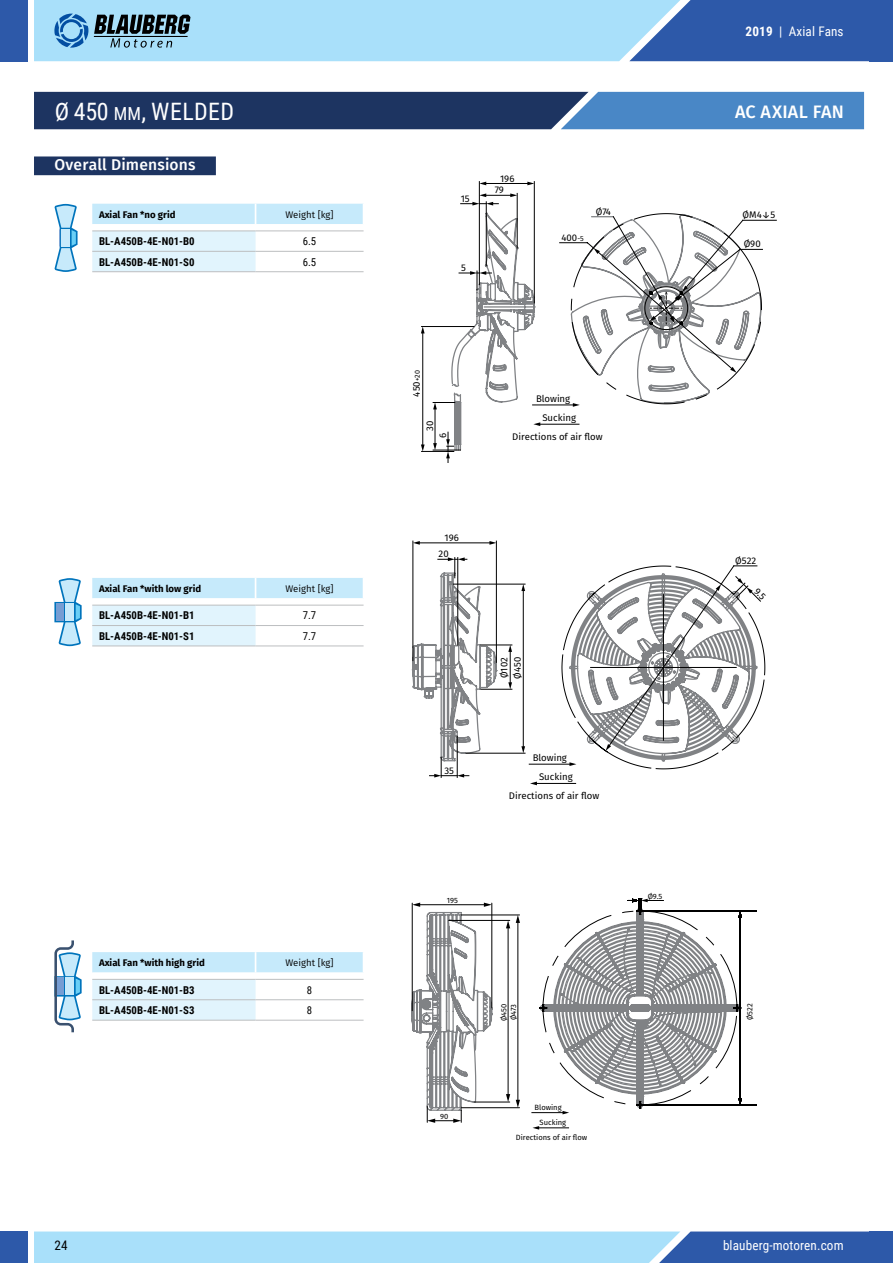
<style>
.page{position:relative;width:893px;height:1263px;background:#fff}
.page>*{position:absolute;margin:0;border:0;box-sizing:border-box;transform-origin:0 0}
.M__TOP_title{font:24px "Roboto Condensed";letter-spacing:.015em;color:#fff}
.M__SECTION{font:500 18px "Fira Sans";letter-spacing:.015em;color:#fff}
.M__SUB_title{font:500 15.6px "Fira Sans";letter-spacing:.01em;color:#fff}
.t1{font:13.2px "Roboto Condensed";letter-spacing:.01em;color:#fff}
.t2{font:13.2px "Roboto Condensed";color:#000}
.M__TAB_body_L{font:700 10.8px "Roboto Condensed";color:#000}
.M__TAB_body{font:10.8px "Roboto Condensed";color:#000}
.t3{font:9.6px/18.3px "Fira Sans";color:#000}
.M__TAB_head_L{font:700 9.6px "Fira Sans";color:#000}
.M__TAB_head{font:9.6px "Fira Sans";color:#000}
.t4{font:7.65px/9.6px "Fira Sans";color:#000}
.s1{font-weight:700}
.s2{font-size:18px}
.s3{font-size:7.2px}
</style>
<div class="page">
<svg style="left:34px;top:92px;width:830px;height:37px;background:#2e5285"></svg>
<div style="left:34px;top:156px;width:182px;height:19px;background:#1d3461"></div>
<svg style="left:92px;top:204px;width:272px;height:67px"></svg>
<hr style="left:256px;top:271px;width:108px;height:1px;background:#bcbec0">
<hr style="left:92px;top:271px;width:164px;height:1px;background:#bcbec0">
<hr style="left:92px;top:230px;width:164px;height:1px;background:#bcbec0">
<hr style="left:256px;top:230px;width:108px;height:1px;background:#bcbec0">
<svg style="left:54px;top:204px;width:24px;height:68px"></svg>
<hr style="left:435px;top:408px;width:1px;height:36px;background:#000">
<svg style="left:433px;top:432px;width:27px;height:30px"></svg>
<hr style="left:422px;top:332px;width:1px;height:114px;background:#000">
<svg style="left:421px;top:326px;width:4px;height:7px"></svg>
<svg style="left:421px;top:444px;width:4px;height:7px"></svg>
<hr style="left:422px;top:451px;width:32px;height:1px;background:#000">
<hr style="left:422px;top:326px;width:52px;height:1px;background:#000">
<hr style="left:539px;top:424px;width:40px;height:1px;background:#000">
<svg style="left:533px;top:422px;width:7px;height:4px"></svg>
<hr style="left:533px;top:405px;width:41px;height:1px;background:#000">
<hr style="left:517px;top:193px;width:1px;height:55px;background:#000">
<svg style="left:461px;top:193px;width:56px;height:13px"></svg>
<hr style="left:486px;top:202px;width:1px;height:64px;background:#000">
<hr style="left:485px;top:183px;width:44px;height:1px;background:#000">
<svg style="left:480px;top:182px;width:6px;height:3px"></svg>
<svg style="left:527px;top:182px;width:7px;height:3px"></svg>
<hr style="left:534px;top:182px;width:1px;height:121px;background:#000">
<hr style="left:479px;top:182px;width:1px;height:103px;background:#000">
<svg style="left:433px;top:212px;width:103px;height:197px"></svg>
<hr style="left:743px;top:220px;width:33px;height:1px;background:#000">
<svg style="left:559px;top:213px;width:203px;height:194px"></svg>
<svg style="left:92px;top:578px;width:272px;height:67px"></svg>
<hr style="left:256px;top:645px;width:108px;height:1px;background:#bcbec0">
<hr style="left:92px;top:645px;width:164px;height:1px;background:#bcbec0">
<hr style="left:92px;top:605px;width:164px;height:1px;background:#bcbec0">
<hr style="left:256px;top:605px;width:108px;height:1px;background:#bcbec0">
<svg style="left:54px;top:578px;width:28px;height:68px"></svg>
<svg style="left:92px;top:952px;width:272px;height:68px"></svg>
<hr style="left:256px;top:1020px;width:108px;height:1px;background:#bcbec0">
<hr style="left:92px;top:1020px;width:164px;height:1px;background:#bcbec0">
<hr style="left:92px;top:979px;width:164px;height:1px;background:#bcbec0">
<hr style="left:256px;top:979px;width:108px;height:1px;background:#bcbec0">
<svg style="left:54px;top:940px;width:28px;height:92px"></svg>
<svg style="left:412px;top:572px;width:114px;height:185px"></svg>
<svg style="left:438px;top:557px;width:29px;height:21px"></svg>
<hr style="left:457px;top:558px;width:1px;height:87px;background:#000">
<hr style="left:523px;top:590px;width:1px;height:157px;background:#000">
<svg style="left:521px;top:746px;width:4px;height:7px"></svg>
<svg style="left:521px;top:585px;width:4px;height:6px"></svg>
<hr style="left:453px;top:584px;width:72px;height:1px;background:#000">
<hr style="left:466px;top:753px;width:59px;height:1px;background:#000">
<svg style="left:429px;top:757px;width:40px;height:20px"></svg>
<hr style="left:457px;top:736px;width:1px;height:41px;background:#000">
<hr style="left:419px;top:542px;width:72px;height:1px;background:#000">
<svg style="left:489px;top:541px;width:7px;height:4px"></svg>
<svg style="left:414px;top:541px;width:6px;height:4px"></svg>
<hr style="left:413px;top:541px;width:1px;height:120px;background:#000">
<hr style="left:496px;top:541px;width:1px;height:121px;background:#000">
<hr style="left:510px;top:651px;width:1px;height:33px;background:#000">
<svg style="left:508px;top:646px;width:4px;height:6px"></svg>
<svg style="left:508px;top:682px;width:4px;height:7px"></svg>
<hr style="left:481px;top:689px;width:31px;height:1px;background:#000">
<hr style="left:481px;top:645px;width:31px;height:1px;background:#000">
<hr style="left:536px;top:783px;width:40px;height:1px;background:#000">
<svg style="left:530px;top:781px;width:7px;height:4px"></svg>
<hr style="left:529px;top:764px;width:42px;height:1px;background:#000">
<hr style="left:640px;top:1104px;width:116px;height:1px;background:#000">
<hr style="left:640px;top:911px;width:116px;height:1px;background:#000">
<svg style="left:412px;top:902px;width:82px;height:221px"></svg>
<hr style="left:491px;top:903px;width:1px;height:105px;background:#000">
<hr style="left:412px;top:903px;width:1px;height:108px;background:#000">
<hr style="left:517px;top:921px;width:1px;height:180px;background:#000">
<svg style="left:516px;top:915px;width:4px;height:8px"></svg>
<svg style="left:516px;top:1100px;width:4px;height:8px"></svg>
<hr style="left:461px;top:1107px;width:58px;height:1px;background:#000">
<hr style="left:461px;top:914px;width:58px;height:1px;background:#000">
<hr style="left:508px;top:927px;width:1px;height:168px;background:#000">
<svg style="left:506px;top:921px;width:4px;height:7px"></svg>
<svg style="left:506px;top:1094px;width:4px;height:8px"></svg>
<hr style="left:475px;top:1102px;width:35px;height:1px;background:#000">
<hr style="left:449px;top:920px;width:61px;height:1px;background:#000">
<hr style="left:538px;top:1127px;width:31px;height:1px;background:#000">
<svg style="left:532px;top:1126px;width:7px;height:3px"></svg>
<hr style="left:532px;top:1112px;width:32px;height:1px;background:#000">
<svg style="left:539px;top:898px;width:203px;height:216px"></svg>
<svg style="left:34px;top:1231px;width:859px;height:32px;background:#8cbfe5"></svg>
<div style="left:0;top:0;width:27px;height:61px;background:#2d59a9"></div>
<div style="left:0;top:1231px;width:27px;height:32px;background:#2d59a9"></div>
<svg style="left:34px;top:0;width:859px;height:61px;background:#82b4dc"></svg>
<svg style="left:561px;top:565px;width:205px;height:204px"></svg>
<h3 class="t1" style="left:746px;top:22px;width:100px"><span class="s1">2019</span> | Axial Fans</h3>
<p class="M__TOP_title" style="left:55px;top:94px;width:181px">Ø 450 <span class="s2">MM</span>, WELDED</p>
<p class="M__SECTION" style="left:735px;top:99px;width:110px">AC AXIAL FAN</p>
<p class="M__SUB_title" style="left:54px;top:154px;width:143px">Overall Dimensions</p>
<p class="M__TAB_head_L" style="left:99px;top:208px;width:78px">Axial Fan *no grid</p>
<p class="M__TAB_head" style="left:285px;top:207px;width:50px">Weight [kg]</p>
<p class="M__TAB_body_L" style="left:99px;top:234px;width:97px">BL-A450B-4E-N01-B0</p>
<p class="M__TAB_body" style="left:303px;top:234px;width:15px">6.5</p>
<p class="M__TAB_body_L" style="left:99px;top:254px;width:97px">BL-A450B-4E-N01-S0</p>
<p class="M__TAB_body" style="left:303px;top:254px;width:15px">6.5</p>
<p class="M__TAB_head_L" style="left:99px;top:582px;width:104px">Axial Fan *with low grid</p>
<p class="M__TAB_head" style="left:285px;top:581px;width:50px">Weight [kg]</p>
<p class="M__TAB_body_L" style="left:99px;top:608px;width:97px">BL-A450B-4E-N01-B1</p>
<p class="M__TAB_body" style="left:303px;top:608px;width:15px">7.7</p>
<p class="M__TAB_body_L" style="left:99px;top:628px;width:97px">BL-A450B-4E-N01-S1</p>
<p class="M__TAB_body" style="left:303px;top:628px;width:15px">7.7</p>
<p class="M__TAB_head_L" style="left:99px;top:956px;width:107px">Axial Fan *with high grid</p>
<p class="M__TAB_head" style="left:285px;top:955px;width:50px">Weight [kg]</p>
<p class="M__TAB_body_L" style="left:99px;top:982px;width:97px">BL-A450B-4E-N01-B3</p>
<p class="M__TAB_body" style="left:307px;top:982px;width:7px">8</p>
<p class="M__TAB_body_L" style="left:99px;top:1002px;width:97px">BL-A450B-4E-N01-S3</p>
<p class="M__TAB_body" style="left:307px;top:1002px;width:7px">8</p>
<p class="t3" style="left:461px;top:190px;width:10px">15</p>
<p class="t3" style="left:461px;top:260px;width:6px">5</p>
<p class="t3" style="left:495px;top:173px;width:21px;line-height:11.2px;text-indent:5px">196<br>79</p>
<p class="t3" style="left:561px;top:229px;width:24px">400<span class="s3">-5</span></p>
<p class="t3" style="left:596px;top:203px;width:17px">Ø74</p>
<p class="t3" style="left:408px;top:397px;width:28px;rotate:-90deg">450<span class="s3">+20</span></p>
<p class="t3" style="left:421px;top:431px;width:12px;rotate:-90deg">30</p>
<p class="t3" style="left:434px;top:438px;width:7px;rotate:-90deg">6</p>
<p class="t3" style="left:444px;top:529px;width:16px">196</p>
<p class="t3" style="left:439px;top:545px;width:12px">20</p>
<p class="t3" style="left:536px;top:390px;width:36px">Blowing</p>
<p class="t3" style="left:512px;top:409px;width:92px;text-align:center">Sucking<br>Directions of air flow</p>
<p class="t3" style="left:444px;top:762px;width:11px">35</p>
<p class="t4" style="left:447px;top:896px;width:13px">195</p>
<p class="t3" style="left:498px;top:679px;width:23px;line-height:13.4px;rotate:-91deg">Ø102<br>Ø450</p>
<p class="t3" style="left:533px;top:749px;width:36px">Blowing</p>
<p class="t3" style="left:509px;top:768px;width:92px;text-align:center">Sucking<br>Directions of air flow</p>
<p class="t4" style="left:648px;top:892px;width:16px">Ø9.5</p>
<p class="t4" style="left:440px;top:1112px;width:10px">90</p>
<p class="t4" style="left:499px;top:1021px;width:19px;rotate:-90deg">Ø450<br>Ø473</p>
<p class="t4" style="left:535px;top:1103px;width:29px">Blowing</p>
<p class="t4" style="left:516px;top:1116px;width:73px;line-height:14.5px;text-align:center">Sucking<br>Directions of air flow</p>
<p class="t3" style="left:742px;top:206px;width:34px">ØM4↓5</p>
<p class="t3" style="left:744px;top:235px;width:19px">Ø90</p>
<p class="t3" style="left:735px;top:552px;width:22px">Ø522</p>
<p class="t4" style="left:746px;top:1020px;width:18px;rotate:-90deg">Ø522</p>
<h3 class="t2" style="left:54px;top:1236px;width:15px">24</h3>
<h3 class="t1" style="left:723px;top:1236px;width:122px">blauberg-motoren.com</h3>
</div>
